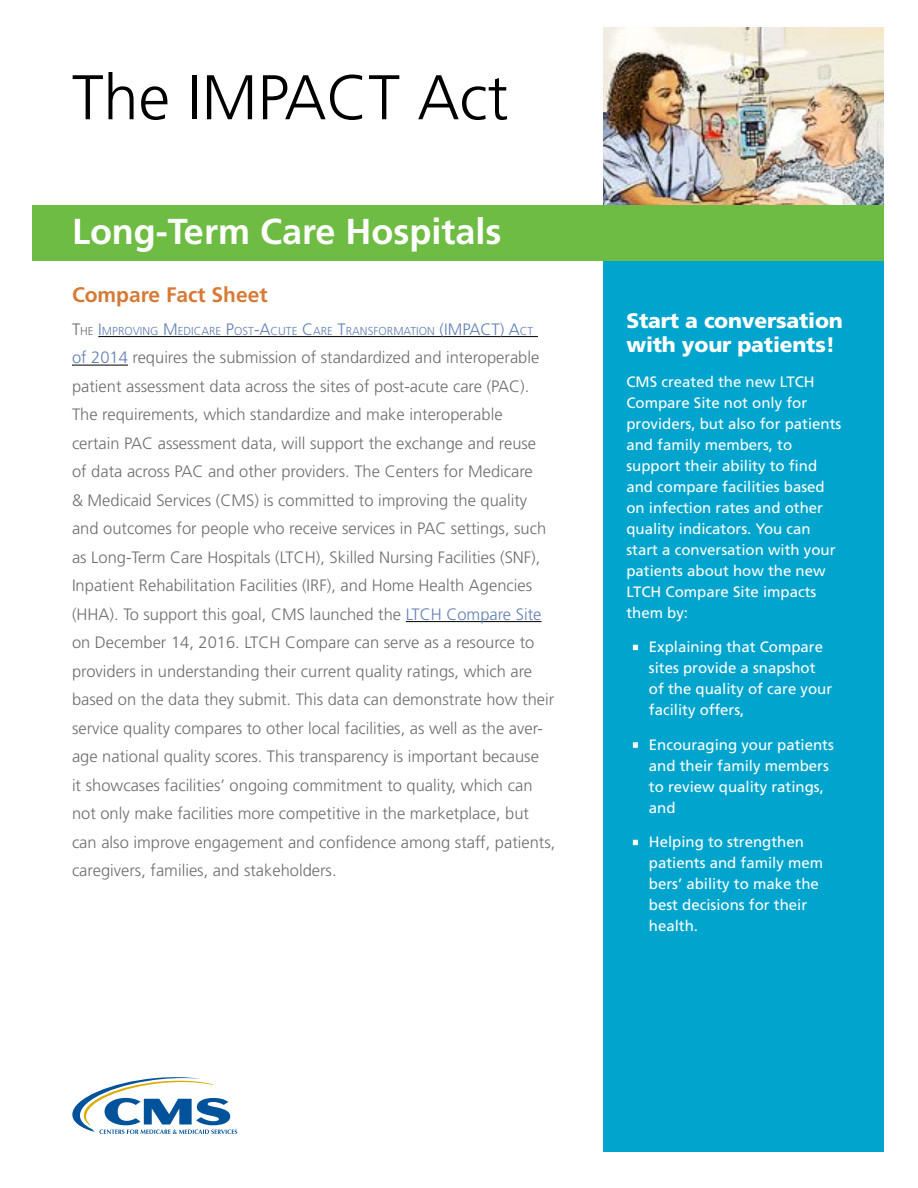
<style>
.page{position:relative;width:918px;height:1188px;background:#fff}
.page>*{position:absolute;margin:0;border:0;box-sizing:border-box;transform-origin:0 0}
.t1{font:300 63px "Frutiger";color:#000}
.t2{font:700 36px "Frutiger";color:#fff}
.t3{font:900 21px/24px "Frutiger";letter-spacing:-.01em;color:#fff}
.t4{font:700 21px "Frutiger";color:#d77a36}
.t5{font:300 16.5px/28.5px "Frutiger";color:#6d6e71}
.t6{font:15px/21px "Frutiger";color:#fff}
.t7{font:300 11.55px "Frutiger";color:#627fb5}
.s1{font-size:16.5px;color:#6d6e71}
.s2{color:#6d6e71}
.s3{font-size:16.5px}
.s4{color:#627fb5}
.s5{font-family:"Runda";font-size:36px}
</style>
<div class="page">
<img style="left:603px;top:27px;width:281px;height:178px">
<div style="left:603px;top:259px;width:281px;height:893px;background:#00a4cd"></div>
<svg style="left:72px;top:1077px;width:165px;height:57px"></svg>
<div style="left:32px;top:205px;width:852px;height:56px;background:#6fbc44"></div>
<hr style="left:406px;top:621px;width:135px;height:1px;background:#000">
<hr style="left:72px;top:365px;width:56px;height:1px;background:#000">
<hr style="left:98px;top:336px;width:440px;height:1px;background:#000">
<svg style="left:633px;top:645px;width:5px;height:5px"></svg>
<svg style="left:633px;top:742px;width:5px;height:5px"></svg>
<svg style="left:633px;top:840px;width:5px;height:5px"></svg>
<h1 class="t1" style="left:72px;top:62px;width:438px">The IMPACT Act</h1>
<h1 class="t2" style="left:72px;top:210px;width:431px">Long-Term Care Hospitals</h1>
<h2 class="t4" style="left:72px;top:282px;width:197px">Compare Fact Sheet</h2>
<p class="t7" style="left:72px;top:324px;width:463px"><span class="s1">T</span><span class="s2">HE</span> <span class="s3">I</span>MPROVING <span class="s3">M</span>EDICARE <span class="s3">P</span>OST<span class="s3">-A</span>CUTE <span class="s3">C</span>ARE <span class="s3">T</span>RANSFORMATION <span class="s3">(IMPACT) A</span>CT</p>
<p class="t5" style="left:72px;top:344px;width:485px"><span class="s4">of 2014</span> requires the submission of standardized and interoperable patient assessment data across the sites of post-acute care (PAC).<br>The requirements, which standardize and make interoperable<br>certain PAC assessment data, will support the exchange and reuse<br>of data across PAC and other providers. The Centers for Medicare<br>&amp; Medicaid Services (CMS) is committed to improving the quality and outcomes for people who receive services in PAC settings, such as Long-Term Care Hospitals (LTCH), Skilled Nursing Facilities (SNF), Inpatient Rehabilitation Facilities (IRF), and Home Health Agencies (HHA). To support this goal, CMS launched the <span class="s4">LTCH Compare Site </span>on December 14, 2016. LTCH Compare can serve as a resource to providers in understanding their current quality ratings, which are based on the data they submit. This data can demonstrate how their service quality compares to other local facilities, as well as the aver&shy;age national quality scores. This transparency is important because<br>it showcases facilities’ ongoing commitment to quality, which can not only make facilities more competitive in the marketplace, but can also improve engagement and confidence among staff, patients, caregivers, families, and stakeholders.</p>
<h3 class="t3" style="left:626px;top:309px;width:218px">Start a conversation with your patients!</h3>
<p class="t6" style="left:626px;top:371px;width:217px">CMS created the new LTCH<br>Compare Site not only for providers, but also for patients and family members, to support their ability to find and compare facilities based on infection rates and other quality indicators. You can start a conversation with your patients about how the new<br>LTCH Compare Site impacts them by:</p>
<p class="t6" style="left:649px;top:636px;width:185px;text-indent:-18px"><span class="s5">•</span> Explaining that Compare sites provide a snapshot of the quality of care your facility offers,</p>
<p class="t6" style="left:649px;top:734px;width:187px;text-indent:-18px"><span class="s5">•</span> Encouraging your patients and their family members to review quality ratings, and</p>
<p class="t6" style="left:649px;top:831px;width:176px;text-indent:-18px"><span class="s5">•</span> Helping to strengthen patients and family mem bers’ ability to make the best decisions for their health.</p>
</div>
